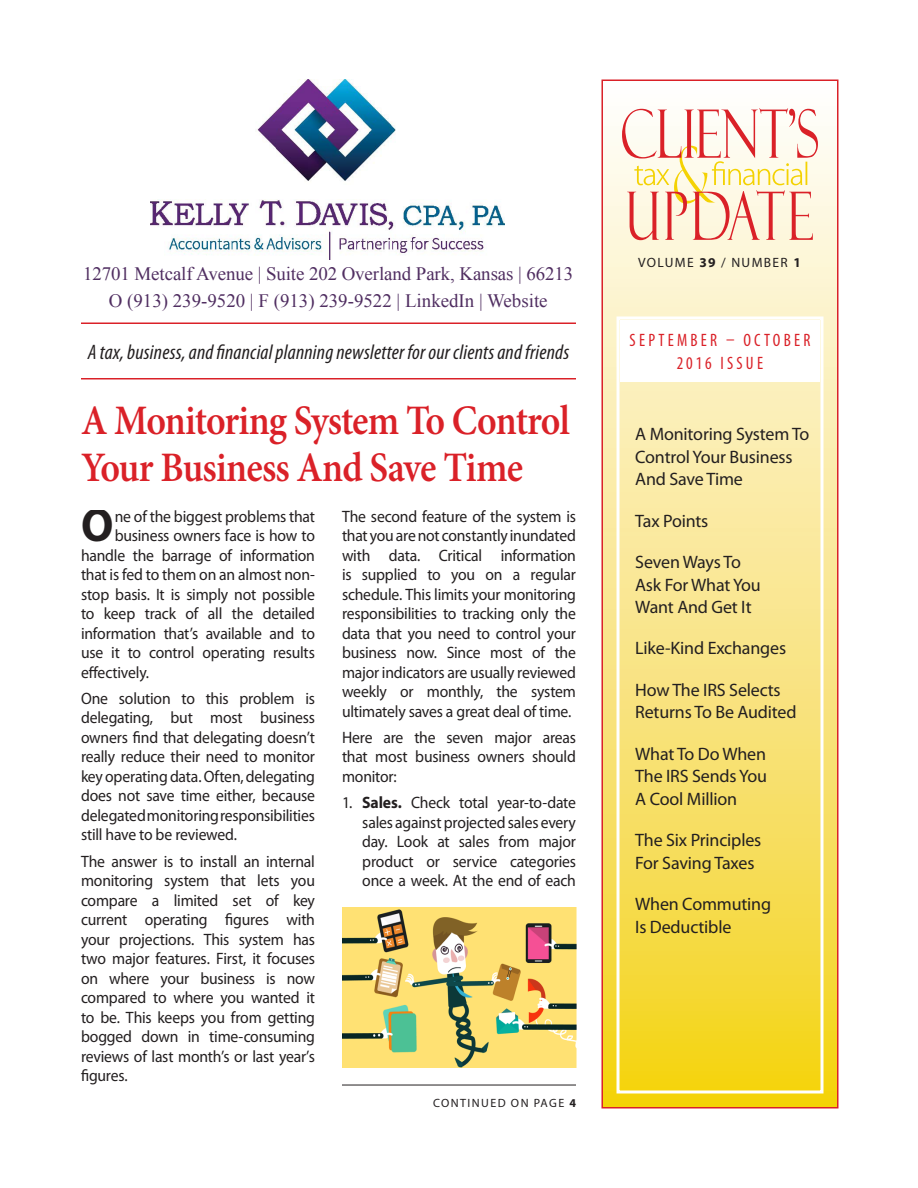
<style>
.page{position:relative;width:918px;height:1188px;background:#fff}
.page>*{position:absolute;margin:0;border:0;box-sizing:border-box;transform-origin:0 0}
.Body_1b_Initial_Cap{font:700 47.55px "Myriad Pro";color:#231f20;scale:.95 1}
.Head_1B_a{font:600 42px/46.5px "Minion Pro";letter-spacing:-.025em;color:#da2128;scale:.9 1}
.Tag_Line{font:italic condensed 21px "Myriad Pro";letter-spacing:.01em;color:#231f20}
.t1{font:18.9px "Times New Roman";letter-spacing:-.005em;color:#502e61}
.Contents{font:18px/22.5px "Myriad Pro";letter-spacing:-.01em;color:#231f20}
.In_This_Issue{font:condensed 18px/22.5px "Myriad Pro";letter-spacing:.19em;color:#da2128;text-align:center;scale:.95 1}
.Body_1b{font:16.5px/19.5px "Myriad Pro";letter-spacing:-.015em;color:#231f20;text-align:justify;scale:.95 1}
.Body_1b_Initial_Cap-2{font:16.5px "Myriad Pro";letter-spacing:-.015em;color:#231f20;scale:.95 1}
.Volume_Label{font:13.5px "Myriad Pro";letter-spacing:.1em;color:#231f20}
.Continued_On{font:12px "Myriad Pro";letter-spacing:.12em;color:#231f20}
.s1{font-weight:700}
</style>
<div class="page">
<svg style="left:601px;top:79px;width:238px;height:1030px;background:#f8e180"></svg>
<hr style="left:81px;top:322px;width:495px;height:2px;background:#da2128">
<hr style="left:81px;top:378px;width:495px;height:2px;background:#da2128">
<div style="left:617px;top:316px;width:207px;height:778px;border:3px solid #fff"></div>
<svg style="left:622px;top:108px;width:196px;height:132px"></svg>
<hr style="left:342px;top:1085px;width:234px;height:1px;background:#231f20">
<img style="left:342px;top:908px;width:234px;height:160px">
<div style="left:620px;top:320px;width:200px;height:62px;background:#fff"></div>
<img style="left:150px;top:80px;width:355px;height:179px">
<p class="t1" style="left:83px;top:261px;width:492px">12701 Metcalf Avenue | Suite 202 Overland Park, Kansas | 66213</p>
<p class="t1" style="left:109px;top:288px;width:440px">O (913) 239-9520 | F (913) 239-9522 | LinkedIn | Website</p>
<p class="Tag_Line" style="left:88px;top:339px;width:483px">A tax, business, and financial planning newsletter for our clients and friends</p>
<p class="Head_1B_a" style="left:81px;top:397px;width:545px">A Monitoring System To Control<br>Your Business And Save Time</p>
<p class="Body_1b_Initial_Cap" style="left:81px;top:494px;width:36px">O</p>
<p class="Body_1b_Initial_Cap-2" style="left:115px;top:506px;width:212px">ne of the biggest problems that</p>
<p class="Body_1b_Initial_Cap-2" style="left:115px;top:525px;width:212px">business owners face is how to</p>
<p class="Body_1b_Initial_Cap-2" style="left:81px;top:545px;width:248px">handle the barrage of information</p>
<p class="Body_1b_Initial_Cap-2" style="left:81px;top:564px;width:248px">that is fed to them on an almost non-</p>
<p class="Body_1b_Initial_Cap-2" style="left:81px;top:584px;width:248px">stop basis. It is simply not possible</p>
<p class="Body_1b_Initial_Cap-2" style="left:81px;top:603px;width:248px">to keep track of all the detailed</p>
<p class="Body_1b_Initial_Cap-2" style="left:81px;top:623px;width:248px">information that’s available and to</p>
<p class="Body_1b_Initial_Cap-2" style="left:81px;top:642px;width:248px">use it to control operating results</p>
<p class="Body_1b_Initial_Cap-2" style="left:81px;top:662px;width:73px">effectively.</p>
<p class="Body_1b" style="left:81px;top:688px;width:248px">One solution to this problem is delegating, but most business owners find that delegating doesn’t really reduce their need to monitor keyoperatingdata.Often,delegating does not save time either, because delegatedmonitoringresponsibilities still have to be reviewed.</p>
<p class="Body_1b" style="left:81px;top:851px;width:248px">The answer is to install an internal monitoring system that lets you compare a limited set of key current operating figures with your projections. This system has two major features. First, it focuses on where your business is now compared to where you wanted it to be. This keeps you from getting bogged down in time-consuming reviews of last month’s or last year’s figures.</p>
<p class="Body_1b" style="left:342px;top:506px;width:248px">The second feature of the system is that youarenot constantly inundated with data. Critical information is supplied to you on a regular schedule. This limits your monitoring responsibilities to tracking only the data that you need to control your business now. Since most of the major indicators are usually reviewed weekly or monthly, the system ultimately saves a great deal of time.</p>
<p class="Body_1b" style="left:342px;top:727px;width:248px">Here are the seven major areas that most business owners should monitor:</p>
<p class="Body_1b" style="left:362px;top:793px;width:227px;text-indent:-20px">1. <span class="s1">Sales.</span> Check total year-to-date sales againstprojectedsales every day. Look at sales from major product or service categories once a week. At the end of each</p>
<p class="Continued_On" style="left:433px;top:1096px;width:144px">Conti nued on page <span class="s1">4</span></p>
<p class="Volume_Label" style="left:638px;top:254px;width:98px">VOLUME <span class="s1">39</span> / NU</p>
<p class="Volume_Label" style="left:752px;top:254px;width:51px">MBER <span class="s1">1</span></p>
<p class="In_This_Issue" style="left:630px;top:329px;width:192px">SEPTEMBER – OCTOBER<br>2016 ISSUE</p>
<p class="Contents" style="left:635px;top:423px;width:176px">A Monitoring System To<br>Control Your Business<br>And Save Time</p>
<p class="Contents" style="left:635px;top:509px;width:75px">Tax Points</p>
<p class="Contents" style="left:635px;top:550px;width:127px">Seven Ways To<br>Ask For What You<br>Want And Get It</p>
<p class="Contents" style="left:635px;top:637px;width:152px">Like-Kind Exchanges</p>
<p class="Contents" style="left:635px;top:678px;width:163px">How The IRS Selects<br>Returns To Be Audited</p>
<p class="Contents" style="left:635px;top:742px;width:133px;text-align:justify">What To Do When The IRS Sends You A Cool Million</p>
<p class="Contents" style="left:635px;top:829px;width:128px">The Six Principles<br>For Saving Taxes</p>
<p class="Contents" style="left:635px;top:892px;width:137px">When Commuting<br>Is Deductible</p>
</div>
